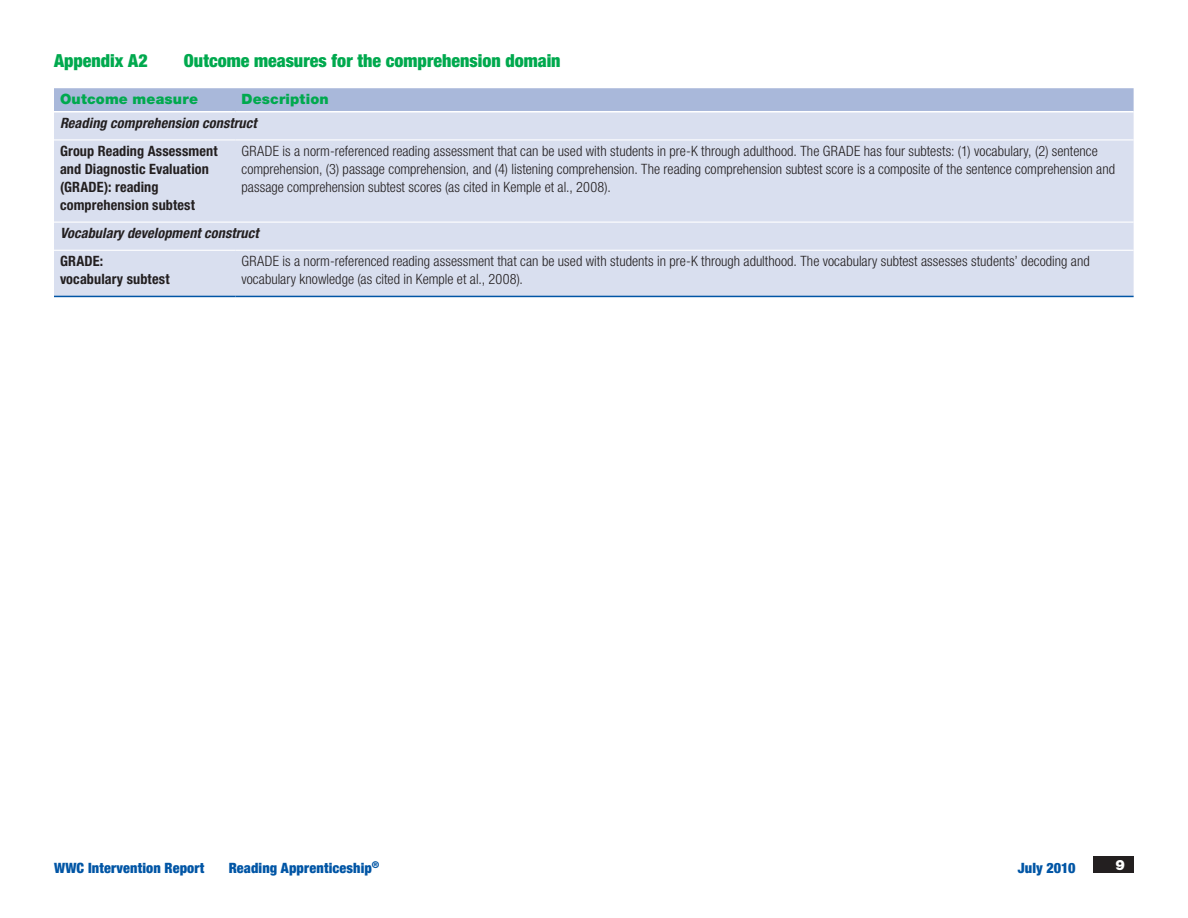
<style>
.page{position:relative;width:1188px;height:918px;background:#fff}
.page>*{position:absolute;margin:0;border:0;box-sizing:border-box;transform-origin:0 0}
.Appendix_title{font:900 condensed 18px "Helvetica Neue LT Std";color:#00a94e}
.Table_body_text{font:300 condensed 14.25px/18px "Helvetica Neue LT Std";color:#231f20}
.Table_sub_head{font:700 condensed 14.25px/18px "Helvetica Neue LT Std";letter-spacing:.01em;color:#231f20}
.Table_sub_head-2{font:italic 700 condensed 14.25px "Helvetica Neue LT Std";letter-spacing:.01em;color:#231f20}
.t1{font:900 condensed 14.25px "Helvetica Neue LT Std";letter-spacing:.01em;color:#0155a5}
.Table_col__head{font:900 14.25px "Helvetica Neue LT Std";letter-spacing:.01em;color:#00a94e}
.t2{font:900 14.25px "Helvetica Neue LT Std";color:#fff}
</style>
<div class="page">
<div style="left:1094px;top:856px;width:40px;height:17px;background:#231f20"></div>
<div style="left:54px;top:88px;width:1080px;height:23px;background:#a9b8da"></div>
<div style="left:54px;top:113px;width:1080px;height:183px;background:#d9dfef"></div>
<hr style="left:54px;top:296px;width:181px;height:1px;background:#0155a5">
<hr style="left:235px;top:296px;width:899px;height:1px;background:#0155a5">
<hr style="left:54px;top:250px;width:181px;height:1px;background:#fff">
<hr style="left:235px;top:250px;width:899px;height:1px;background:#fff">
<hr style="left:54px;top:139px;width:181px;height:1px;background:#fff">
<hr style="left:235px;top:139px;width:899px;height:1px;background:#fff">
<hr style="left:54px;top:222px;width:181px;height:1px;background:#fff">
<hr style="left:235px;top:222px;width:899px;height:1px;background:#fff">
<p class="Appendix_title" style="left:54px;top:49px;width:95px">Appendix A2</p>
<p class="Appendix_title" style="left:184px;top:49px;width:378px">Outcome measures for the comprehension domain</p>
<p class="Table_col__head" style="left:60px;top:91px;width:139px">Outcome measure</p>
<p class="Table_col__head" style="left:241px;top:91px;width:89px">Description</p>
<p class="Table_sub_head-2" style="left:60px;top:114px;width:198px">Reading comprehension construct</p>
<p class="Table_sub_head" style="left:60px;top:142px;width:159px">Group Reading Assessment and Diagnostic Evaluation (GRADE): reading comprehension subtest</p>
<p class="Table_body_text" style="left:241px;top:142px;width:875px">GRADE is a norm-referenced reading assessment that can be used with students in pre-K through adulthood. The GRADE has four subtests: (1) vocabulary, (2) sentence comprehension, (3) passage comprehension, and (4) listening comprehension. The reading comprehension subtest score is a composite of the sentence comprehension and passage comprehension subtest scores (as cited in Kemple et al., 2008).</p>
<p class="Table_sub_head-2" style="left:60px;top:225px;width:200px">Vocabulary development construct</p>
<p class="Table_sub_head" style="left:60px;top:252px;width:111px">GRADE: vocabulary subtest</p>
<p class="Table_body_text" style="left:241px;top:252px;width:850px">GRADE is a norm-referenced reading assessment that can be used with students in pre-K through adulthood. The vocabulary subtest assesses students’ decoding and vocabulary knowledge (as cited in Kemple et al., 2008).</p>
<p class="t1" style="left:54px;top:859px;width:152px">WWC Intervention Report</p>
<p class="t1" style="left:229px;top:859px;width:152px">Reading Apprenticeship<sup>®</sup></p>
<p class="t1" style="left:1018px;top:859px;width:59px">July 2010</p>
<p class="t2" style="left:1115px;top:856px;width:11px">9</p>
</div>
